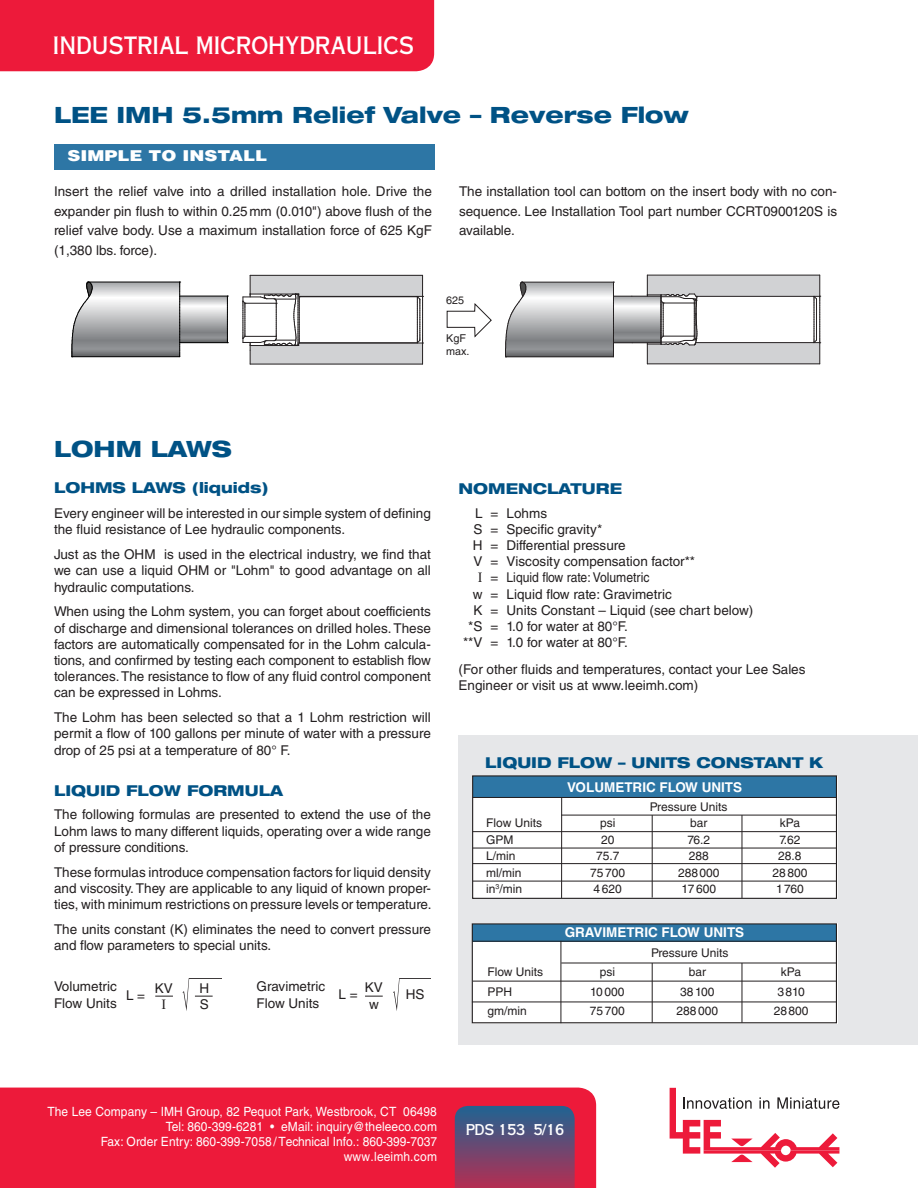
<style>
.page{position:relative;width:918px;height:1188px;background:#fff}
.page>*{position:absolute;margin:0;border:0;box-sizing:border-box;transform-origin:0 0}
.t1{font:24px "Copperplate Thirty AB";color:#fff}
.t2{font:800 expanded 22.5px "Helvetica Neue";color:#005285}
.t3{font:800 expanded 15px "Helvetica Neue";color:#005285}
.t4{font:900 15px "Helvetica LT Std";color:#fff;scale:1.2 1}
.t5{font:15px "Copperplate Thirty AB";letter-spacing:-.02em;color:#fff}
.t6{font:13.5px/16.2px "Helvetica LT Std";color:#231f20;text-align:justify}
.t7{font:700 13.5px "Helvetica LT Std";color:#fff}
.t8{font:13.5px "Stone Serif";color:#231f20}
.t9{font:12.75px/15.3px "Helvetica LT Std";letter-spacing:.01em;color:#fff;text-align:right;scale:.94 1}
.t10{font:12px "Helvetica LT Std";color:#231f20}
.t11{font:10.8px/12.9px "Helvetica LT Std";color:#231f20}
.s1{font-family:"Stone Serif"}
</style>
<div class="page">
<div style="left:0;top:0;width:434px;height:71px;background:#ed1a3a"></div>
<div style="left:0;top:1088px;width:596px;height:100px;background:#ed1a3a"></div>
<svg style="left:670px;top:1088px;width:169px;height:80px"></svg>
<svg style="left:455px;top:1106px;width:120px;height:82px;background:#6b4771"></svg>
<div style="left:54px;top:145px;width:380px;height:25px;background:#2d76a5"></div>
<div style="left:458px;top:735px;width:460px;height:310px;background:#e6e7e9"></div>
<div style="left:472px;top:924px;width:365px;height:100px;background:#fff"></div>
<div style="left:473px;top:924px;width:363px;height:18px;background:#2d76a5"></div>
<hr style="left:473px;top:941px;width:363px;height:1px;background:#231f20">
<hr style="left:561px;top:963px;width:275px;height:1px;background:#231f20">
<hr style="left:472px;top:1002px;width:364px;height:1px;background:#231f20">
<hr style="left:561px;top:941px;width:1px;height:82px;background:#231f20">
<hr style="left:742px;top:963px;width:1px;height:60px;background:#231f20">
<hr style="left:652px;top:963px;width:1px;height:60px;background:#231f20">
<div style="left:472px;top:776px;width:365px;height:123px;background:#fff"></div>
<div style="left:473px;top:776px;width:363px;height:22px;background:#2d76a5"></div>
<div style="left:472px;top:775px;width:365px;height:124px;border:1px solid #231f20"></div>
<hr style="left:473px;top:797px;width:363px;height:1px;background:#231f20">
<hr style="left:561px;top:815px;width:275px;height:1px;background:#231f20">
<hr style="left:472px;top:831px;width:364px;height:1px;background:#231f20">
<hr style="left:473px;top:848px;width:363px;height:1px;background:#231f20">
<hr style="left:472px;top:863px;width:364px;height:1px;background:#231f20">
<hr style="left:473px;top:881px;width:363px;height:1px;background:#231f20">
<hr style="left:561px;top:797px;width:1px;height:101px;background:#231f20">
<hr style="left:742px;top:815px;width:1px;height:83px;background:#231f20">
<hr style="left:652px;top:815px;width:1px;height:83px;background:#231f20">
<div style="left:472px;top:923px;width:365px;height:100px;border:1px solid #231f20"></div>
<svg style="left:155px;top:996px;width:18px;height:1px"></svg>
<svg style="left:183px;top:978px;width:38px;height:33px"></svg>
<svg style="left:365px;top:996px;width:18px;height:1px"></svg>
<svg style="left:393px;top:978px;width:37px;height:33px"></svg>
<hr style="left:473px;top:981px;width:363px;height:1px;background:#231f20">
<svg style="left:181px;top:297px;width:46px;height:45px;background:#b5b6b8"></svg>
<svg style="left:446px;top:303px;width:46px;height:35px"></svg>
<svg style="left:505px;top:275px;width:316px;height:89px"></svg>
<svg style="left:72px;top:282px;width:109px;height:76px;background:#b3b4b6"></svg>
<svg style="left:227px;top:296px;width:1px;height:47px"></svg>
<hr style="left:89px;top:282px;width:91px;height:1px;background:#000">
<hr style="left:72px;top:356px;width:108px;height:1px;background:#000">
<hr style="left:180px;top:296px;width:47px;height:1px;background:#000">
<hr style="left:180px;top:342px;width:47px;height:1px;background:#000">
<hr style="left:250px;top:364px;width:173px;height:1px;background:#231f20">
<svg style="left:242px;top:275px;width:182px;height:89px"></svg>
<h1 class="t1" style="left:53px;top:31px;width:363px">INDUSTRIAL MICROHYDRAULICS</h1>
<p class="t2" style="left:54px;top:101px;width:637px">LEE IMH 5.5mm Relief Valve – Reverse Flow</p>
<p class="t4" style="left:68px;top:146px;width:168px">SIMPLE TO INSTALL</p>
<p class="t6" style="left:54px;top:182px;width:380px;line-height:19.5px">Insert the relief valve into a drilled installation hole. Drive the expander pin flush to within 0.25mm (0.010") above flush of the relief valve body. Use a maximum installation force of 625 KgF (1,380 lbs. force).</p>
<p class="t6" style="left:459px;top:182px;width:380px;line-height:19.5px">The installation tool can bottom on the insert body with no con&shy;sequence. Lee Installation Tool part number CCRT0900120S is available.</p>
<p class="t11" style="left:446px;top:294px;width:20px">625</p>
<p class="t11" style="left:446px;top:332px;width:25px">KgF max.</p>
<p class="t2" style="left:54px;top:434px;width:179px">LOHM LAWS</p>
<p class="t3" style="left:54px;top:478px;width:216px">LOHMS LAWS (liquids)</p>
<p class="t6" style="left:54px;top:505px;width:378px">Every engineer will be interested in our simple system of defining the fluid resistance of Lee hydraulic components.</p>
<p class="t6" style="left:54px;top:546px;width:378px">Just as the OHM is used in the electrical industry, we find that we can use a liquid OHM or "Lohm" to good advantage on all hydraulic computations.</p>
<p class="t6" style="left:54px;top:603px;width:378px">When using the Lohm system, you can forget about coefficients of discharge and dimensional tolerances on drilled holes. These factors are automatically compensated for in the Lohm calcula&shy;tions, and confirmed by testing each component to establish flow tolerances. The resistance to flow of any fluid control component can be expressed in Lohms.</p>
<p class="t6" style="left:54px;top:709px;width:378px">The Lohm has been selected so that a 1 Lohm restriction will permit a flow of 100 gallons per minute of water with a pressure drop of 25 psi at a temperature of 80° F.</p>
<p class="t3" style="left:54px;top:781px;width:230px">LIQUID FLOW FORMULA</p>
<p class="t6" style="left:54px;top:806px;width:378px">The following formulas are presented to extend the use of the Lohm laws to many different liquids, operating over a wide range of pressure conditions.</p>
<p class="t6" style="left:54px;top:864px;width:379px">These formulas introduce compensation factors for liquid density and viscosity. They are applicable to any liquid of known proper&shy;ties, with minimum restrictions on pressure levels or temperature.</p>
<p class="t6" style="left:54px;top:921px;width:378px">The units constant (K) eliminates the need to convert pressure and flow parameters to special units.</p>
<p class="t6" style="left:54px;top:978px;width:64px">Volumetric</p>
<p class="t6" style="left:256px;top:978px;width:70px">Gravimetric</p>
<p class="t6" style="left:54px;top:995px;width:64px">Flow Units</p>
<p class="t6" style="left:256px;top:995px;width:64px">Flow Units</p>
<p class="t6" style="left:365px;top:980px;width:20px">KV</p>
<p class="t6" style="left:369px;top:996px;width:11px">w</p>
<p class="t6" style="left:155px;top:980px;width:20px">KV</p>
<p class="t6" style="left:200px;top:980px;width:11px">H</p>
<p class="t8" style="left:162px;top:996px;width:6px">I</p>
<p class="t6" style="left:200px;top:996px;width:11px">S</p>
<p class="t6" style="left:339px;top:986px;width:21px">L =</p>
<p class="t6" style="left:406px;top:986px;width:20px">HS</p>
<p class="t6" style="left:126px;top:987px;width:21px">L =</p>
<p class="t3" style="left:459px;top:479px;width:165px">NOMENCLATURE</p>
<p class="t6" style="left:475px;top:505px;width:74px">L = Lohms</p>
<p class="t6" style="left:474px;top:521px;width:130px">S = Specific gravity*</p>
<p class="t6" style="left:473px;top:537px;width:154px">H = Differential pressure</p>
<p class="t6" style="left:474px;top:553px;width:223px">V = Viscosity compensation factor**</p>
<p class="t6" style="left:478px;top:570px;width:173px"><span class="s1">I</span> = Liquid flow rate: Volumetric</p>
<p class="t6" style="left:473px;top:586px;width:201px">w = Liquid flow rate: Gravimetric</p>
<p class="t6" style="left:474px;top:602px;width:281px">K = Units Constant – Liquid (see chart below)</p>
<p class="t6" style="left:468px;top:618px;width:161px">*S = 1.0 for water at 80°F.</p>
<p class="t6" style="left:463px;top:634px;width:166px">**V = 1.0 for water at 80°F.</p>
<p class="t6" style="left:459px;top:661px;width:349px">(For other fluids and temperatures, contact your Lee Sales<br>Engineer or visit us at www.leeimh.com)</p>
<p class="t3" style="left:485px;top:753px;width:340px">LIQUID FLOW – UNITS CONSTANT K</p>
<p class="t7" style="left:567px;top:779px;width:176px">VOLUMETRIC FLOW UNITS</p>
<p class="t10" style="left:650px;top:800px;width:79px">Pressure Units</p>
<p class="t10" style="left:486px;top:816px;width:57px">Flow Units</p>
<p class="t10" style="left:600px;top:816px;width:17px">psi</p>
<p class="t10" style="left:690px;top:816px;width:19px">bar</p>
<p class="t10" style="left:780px;top:816px;width:22px">kPa</p>
<p class="t10" style="left:486px;top:833px;width:29px">GPM</p>
<p class="t10" style="left:601px;top:833px;width:15px">20</p>
<p class="t10" style="left:687px;top:833px;width:24px">76.2</p>
<p class="t10" style="left:779px;top:833px;width:23px">7.62</p>
<p class="t10" style="left:486px;top:849px;width:31px">L/min</p>
<p class="t10" style="left:596px;top:849px;width:25px">75.7</p>
<p class="t10" style="left:689px;top:849px;width:22px">288</p>
<p class="t10" style="left:778px;top:849px;width:25px">28.8</p>
<p class="t10" style="left:486px;top:866px;width:37px">ml/min</p>
<p class="t10" style="left:590px;top:866px;width:36px">75700</p>
<p class="t10" style="left:678px;top:866px;width:43px">288000</p>
<p class="t10" style="left:773px;top:866px;width:36px">28800</p>
<p class="t10" style="left:486px;top:882px;width:37px">in<sup>3</sup>/min</p>
<p class="t10" style="left:594px;top:882px;width:30px">4620</p>
<p class="t10" style="left:682px;top:882px;width:36px">17600</p>
<p class="t10" style="left:776px;top:882px;width:29px">1760</p>
<p class="t7" style="left:565px;top:925px;width:181px">GRAVIMETRIC FLOW UNITS</p>
<p class="t10" style="left:651px;top:946px;width:79px">Pressure Units</p>
<p class="t10" style="left:487px;top:965px;width:57px">Flow Units</p>
<p class="t10" style="left:600px;top:965px;width:17px">psi</p>
<p class="t10" style="left:689px;top:965px;width:19px">bar</p>
<p class="t10" style="left:781px;top:965px;width:22px">kPa</p>
<p class="t10" style="left:487px;top:985px;width:26px">PPH</p>
<p class="t10" style="left:590px;top:985px;width:36px">10000</p>
<p class="t10" style="left:680px;top:985px;width:36px">38100</p>
<p class="t10" style="left:777px;top:985px;width:29px">3810</p>
<p class="t10" style="left:487px;top:1004px;width:41px">gm/min</p>
<p class="t10" style="left:590px;top:1004px;width:36px">75700</p>
<p class="t10" style="left:677px;top:1004px;width:43px">288000</p>
<p class="t10" style="left:774px;top:1004px;width:36px">28800</p>
<p class="t9" style="left:47px;top:1103px;width:416px">The Lee Company – IMH Group, 82 Pequot Park, Westbrook, CT 06498<br>Tel: 860-399-6281 • eMail: inquiry@theleeco.com<br>Fax: Order Entry: 860-399-7058 /Technical Info.: 860-399-7037 www.leeimh.com</p>
<p class="t5" style="left:466px;top:1120px;width:100px">PDS 153 5/16</p>
</div>
